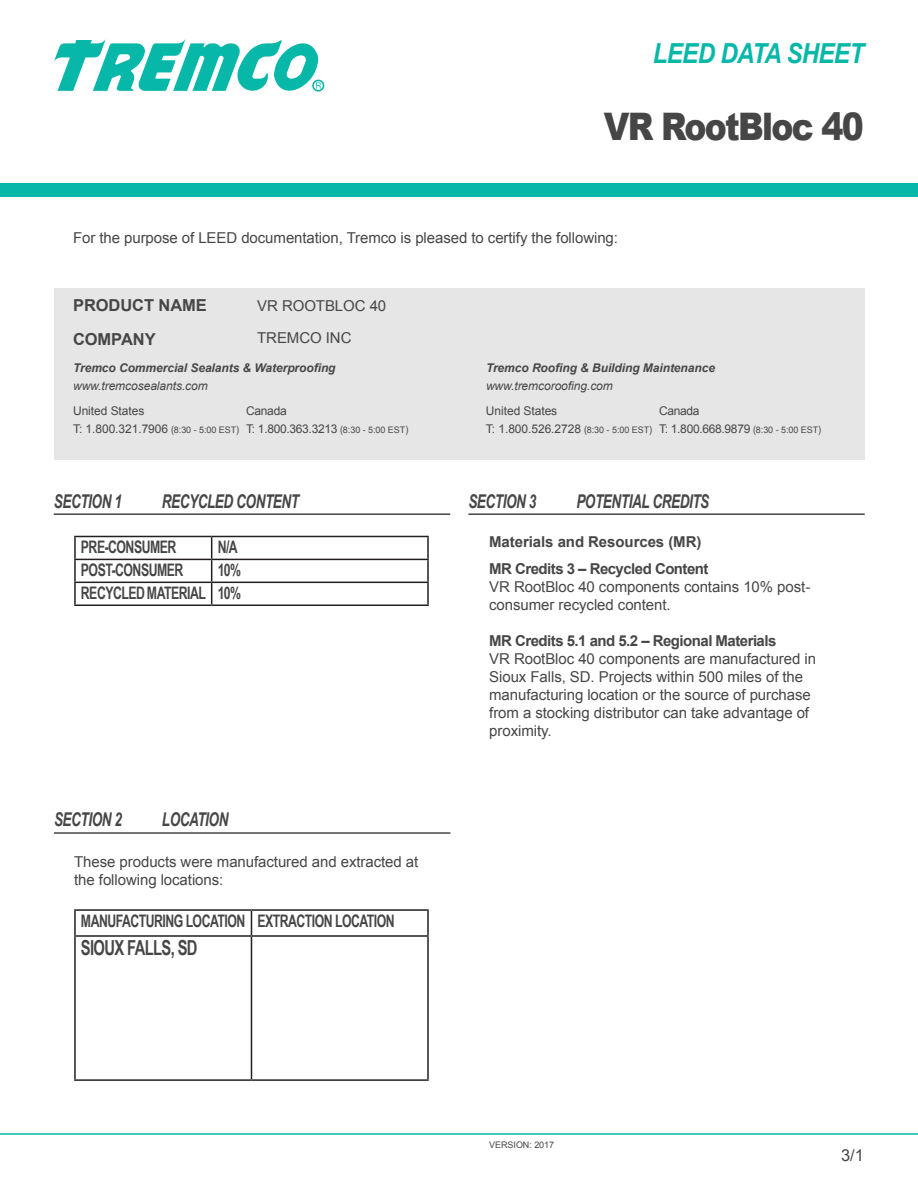
<style>
.page{position:relative;width:918px;height:1188px;background:#fff}
.page>*{position:absolute;margin:0;border:0;box-sizing:border-box;transform-origin:0 0}
.t1{font:900 37.95px "Arial";letter-spacing:-.05em;color:#464647;scale:.87 1}
.t2{font:italic 700 27.6px "Arial";letter-spacing:-.025em;color:#07b8a9;scale:.87 1}
.t3{font:700 20.7px "Arial Narrow";letter-spacing:-.035em;color:#464647;scale:.87 1}
.t4{font:italic 700 18.9px "Arial Narrow";letter-spacing:-.025em;color:#464647;scale:.87 1}
.t5{font:700 17.25px/23px "Arial Narrow";letter-spacing:-.035em;color:#464647;text-align:right;scale:.87 1}
.t6{font:700 16.5px "Arial";letter-spacing:-.005em;color:#464647}
.t7{font:16.5px "Arial";color:#464647}
.t8{font:15px/18px "Arial";letter-spacing:-.005em;color:#464647}
.t9{font:700 15px/27px "Arial";letter-spacing:-.035em;color:#464647}
.t10{font:12px/18px "Arial";letter-spacing:-.005em;color:#464647}
.t11{font:12px/18px "Arial";letter-spacing:-.025em;color:#464647}
.t12{font:italic 700 12px "Arial";letter-spacing:-.005em;color:#464647}
.t13{font:italic 12px "Arial";letter-spacing:-.005em;color:#464647}
.t14{font:9px "Arial";letter-spacing:-.005em;color:#464647}
.s1{font-size:10.35px}
.s2{font-size:9px}
</style>
<div class="page">
<div style="left:54px;top:288px;width:810px;height:172px;background:#e6e6e6"></div>
<div style="left:0;top:183px;width:918px;height:13px;background:#07b8a9"></div>
<hr style="left:0;top:1133px;width:918px;height:2px;background:#07b8a9">
<hr style="left:74px;top:909px;width:177px;height:2px;background:#231f20">
<hr style="left:74px;top:911px;width:2px;height:24px;background:#231f20">
<hr style="left:251px;top:909px;width:178px;height:2px;background:#231f20">
<svg style="left:251px;top:911px;width:1px;height:24px"></svg>
<hr style="left:427px;top:911px;width:2px;height:24px;background:#231f20">
<hr style="left:74px;top:935px;width:177px;height:2px;background:#231f20">
<hr style="left:74px;top:937px;width:2px;height:142px;background:#231f20">
<hr style="left:251px;top:935px;width:178px;height:2px;background:#231f20">
<hr style="left:251px;top:937px;width:1px;height:142px;background:#231f20">
<hr style="left:427px;top:937px;width:2px;height:142px;background:#231f20">
<hr style="left:74px;top:1079px;width:177px;height:2px;background:#231f20">
<hr style="left:251px;top:1079px;width:178px;height:2px;background:#231f20">
<hr style="left:54px;top:513px;width:396px;height:2px;background:#464647">
<hr style="left:54px;top:832px;width:396px;height:2px;background:#464647">
<hr style="left:468px;top:513px;width:397px;height:2px;background:#464647">
<hr style="left:74px;top:536px;width:138px;height:1px;background:#231f20">
<hr style="left:74px;top:537px;width:2px;height:22px;background:#231f20">
<hr style="left:212px;top:536px;width:217px;height:1px;background:#231f20">
<hr style="left:427px;top:537px;width:2px;height:22px;background:#231f20">
<hr style="left:74px;top:559px;width:138px;height:1px;background:#231f20">
<hr style="left:74px;top:560px;width:2px;height:22px;background:#231f20">
<hr style="left:212px;top:559px;width:217px;height:1px;background:#231f20">
<hr style="left:427px;top:560px;width:2px;height:22px;background:#231f20">
<hr style="left:74px;top:582px;width:138px;height:1px;background:#231f20">
<hr style="left:74px;top:583px;width:2px;height:21px;background:#231f20">
<hr style="left:212px;top:582px;width:217px;height:1px;background:#231f20">
<svg style="left:211px;top:537px;width:1px;height:67px"></svg>
<hr style="left:427px;top:583px;width:2px;height:21px;background:#231f20">
<hr style="left:74px;top:604px;width:138px;height:2px;background:#231f20">
<hr style="left:212px;top:604px;width:217px;height:2px;background:#231f20">
<svg style="left:54px;top:39px;width:271px;height:53px"></svg>
<h2 class="t2" style="left:653px;top:37px;width:244px">LEED DATA SHEET</h2>
<h1 class="t1" style="left:604px;top:104px;width:300px">VR RootBloc 40</h1>
<p class="t8" style="left:73px;top:230px;width:547px">For the purpose of LEED documentation, Tremco is pleased to certify the following:</p>
<p class="t6" style="left:73px;top:299px;width:135px">PRODUCT NAME</p>
<p class="t8" style="left:257px;top:298px;width:131px">VR ROOTBLOC 40</p>
<p class="t6" style="left:73px;top:332px;width:84px">COMPANY</p>
<p class="t8" style="left:257px;top:331px;width:96px">TREMCO INC</p>
<p class="t12" style="left:73px;top:360px;width:264px">Tremco Commercial Sealants &amp; Waterprooing</p>
<p class="t13" style="left:73px;top:379px;width:136px">www.tremcosealants.com</p>
<p class="t10" style="left:73px;top:403px;width:168px">United States<br>T: 1.800.321.7906 <span class="s1">(</span><span class="s2">8:30 - 5:00 EST</span><span class="s1">)</span></p>
<p class="t11" style="left:246px;top:403px;width:164px">Canada<br>T: 1.800.363.3213 <span class="s1">(</span><span class="s2">8:30 - 5:00 EST</span><span class="s1">)</span></p>
<p class="t4" style="left:54px;top:490px;width:80px">SECTION 1</p>
<p class="t4" style="left:162px;top:490px;width:159px">RECYCLED CONTENT</p>
<p class="t5" style="left:81px;top:537px;width:111px">PRE-CONSUMER</p>
<p class="t5" style="left:218px;top:537px;width:25px">N/A</p>
<p class="t5" style="left:81px;top:560px;width:119px">POST-CONSUMER</p>
<p class="t5" style="left:81px;top:560px;width:186px">10%<br>RECYCLED MATERIAL 10%</p>
<p class="t4" style="left:54px;top:809px;width:80px">SECTION 2</p>
<p class="t4" style="left:162px;top:809px;width:78px">LOCATION</p>
<p class="t8" style="left:74px;top:854px;width:346px">These products were manufactured and extracted at the following locations:</p>
<p class="t5" style="left:81px;top:911px;width:362px">MANUFACTURING LOCATION EXTRACTION LOCATION</p>
<h3 class="t3" style="left:81px;top:940px;width:136px">SIOUX FALLS, SD</h3>
<p class="t12" style="left:486px;top:360px;width:231px">Tremco Rooing &amp; Building Maintenance</p>
<p class="t13" style="left:486px;top:378px;width:128px">www.tremcorooing.com</p>
<p class="t10" style="left:486px;top:403px;width:168px">United States<br>T: 1.800.526.2728 <span class="s1">(</span><span class="s2">8:30 - 5:00 EST</span><span class="s1">)</span></p>
<p class="t11" style="left:659px;top:403px;width:164px">Canada<br>T: 1.800.668.9879 <span class="s1">(</span><span class="s2">8:30 - 5:00 EST</span><span class="s1">)</span></p>
<p class="t4" style="left:468px;top:490px;width:80px">SECTION 3</p>
<p class="t4" style="left:576px;top:490px;width:154px">POTENTIAL CREDITS</p>
<p class="t9" style="left:489px;top:529px;width:221px">Materials and Resources (MR)<br>MR Credits 3 – Recycled Content</p>
<p class="t8" style="left:489px;top:579px;width:323px">VR RootBloc 40 components contains 10% post&shy;consumer recycled content.</p>
<p class="t9" style="left:489px;top:628px;width:289px">MR Credits 5.1 and 5.2 – Regional Materials</p>
<p class="t8" style="left:489px;top:651px;width:328px">VR RootBloc 40 components are manufactured in Sioux Falls, SD. Projects within 500 miles of the manufacturing location or the source of purchase from a stocking distributor can take advantage of proximity.</p>
<p class="t14" style="left:489px;top:1141px;width:66px">VERSION: 2017</p>
<p class="t7" style="left:841px;top:1149px;width:24px">3/1</p>
</div>
